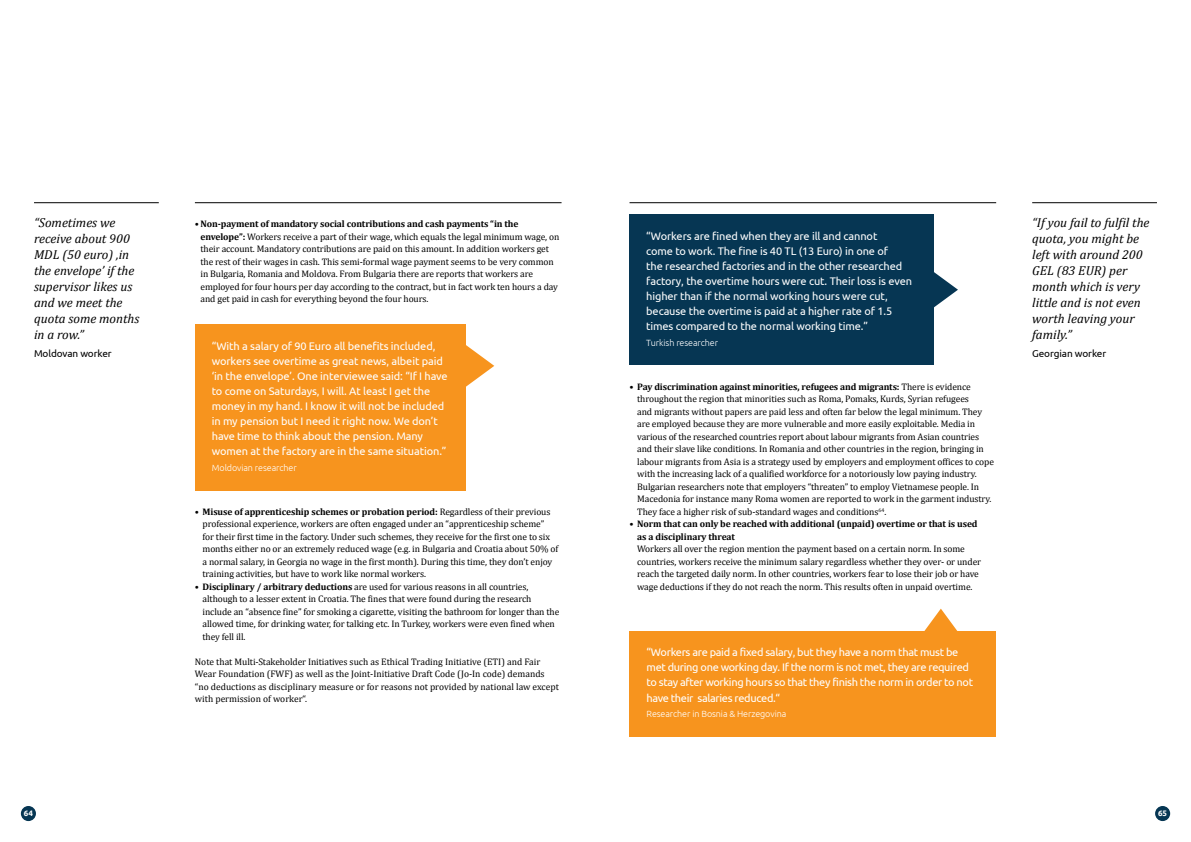
<style>
.page{position:relative;width:1191px;height:842px;background:#fff}
.page>*{position:absolute;margin:0;border:0;box-sizing:border-box;transform-origin:0 0}
.t1{font:italic 13px/16px "Cambria";color:#000}
.t2{font:11px/15px "Ubuntu";letter-spacing:-.01em;color:#fff}
.t3{font:11px/15px "Ubuntu";letter-spacing:-.03em;color:#fff}
.t4{font:10px "Ubuntu";color:#000}
.t5{font:9.5px/12.5px "Cambria";letter-spacing:-.01em;color:#000}
.t6{font:700 9.5px/12.5px "Cambria";letter-spacing:-.01em;color:#000}
.t7{font:300 9px "Ubuntu";letter-spacing:-.01em;color:#fff}
.t8{font:700 8px "Ubuntu";color:#fff}
.s1{font-weight:700}
.s2{font-weight:400}
</style>
<div class="page">
<div style="left:21px;top:806px;width:15px;height:15px;background:#063653;border-radius:50%"></div>
<div style="left:1155px;top:806px;width:15px;height:15px;background:#063653;border-radius:50%"></div>
<hr style="left:629px;top:202px;width:367px;height:1px;background:#000">
<hr style="left:1032px;top:202px;width:125px;height:1px;background:#000">
<hr style="left:34px;top:202px;width:125px;height:1px;background:#000">
<hr style="left:195px;top:202px;width:366px;height:1px;background:#000">
<svg style="left:924px;top:609px;width:34px;height:22px"></svg>
<svg style="left:934px;top:272px;width:24px;height:36px"></svg>
<div style="left:629px;top:631px;width:367px;height:105px;background:#f7941e"></div>
<div style="left:629px;top:215px;width:305px;height:150px;background:#063653"></div>
<svg style="left:466px;top:345px;width:28px;height:42px"></svg>
<div style="left:195px;top:324px;width:271px;height:167px;background:#f7941e"></div>
<h1 class="t1" style="left:34px;top:214px;width:107px">“Sometimes we receive about 900<br>MDL (50 euro) ‚in the envelope’ if the supervisor likes us and we meet the quota some months in a row.”</h1>
<p class="t4" style="left:34px;top:347px;width:79px">Moldovan worker</p>
<p class="t5" style="left:200px;top:218px;width:360px;text-indent:-6px">• <span class="s1">Non-payment of mandatory social contributions and cash payments “in the envelope”:</span> Workers receive a part of their wage, which equals the legal minimum wage, on their account. Mandatory contributions are paid on this amount. In addition workers get the rest of their wages in cash. This semi-formal wage payment seems to be very common in Bulgaria, Romania and Moldova. From Bulgaria there are reports that workers are employed for four hours per day according to the contract, but in fact work ten hours a day and get paid in cash for everything beyond the four hours.</p>
<p class="t2" style="left:212px;top:338px;width:237px">“With a salary of 90 Euro all benefits included, workers see overtime as great news, albeit paid ‘in the envelope’. One interviewee said: “I f I have to come on Saturdays, I will. At least I get the money in my hand. I know it will not be included in my pension but I need it right now. We don’t have time to think about the pension. Many women at the factory are in the same situation.”</p>
<p class="t7" style="left:212px;top:462px;width:86px">Moldovian researcher</p>
<p class="t5" style="left:202px;top:505px;width:357px;text-indent:-8px">• <span class="s1">Misuse of apprenticeship schemes or probation period:</span> Regardless of their previous professional experience, workers are often engaged under an “apprenticeship scheme”<br>for their first time in the factory. Under such schemes, they receive for the first one to six months either no or an extremely reduced wage (e.g. in Bulgaria and Croatia about 50% of a normal salary, in Georgia no wage in the first month). During this time, they don’t enjoy training activities, but have to work like normal workers.</p>
<p class="t5" style="left:202px;top:580px;width:358px;text-indent:-8px">• <span class="s1">Disciplinary / arbitrary deductions</span> are used for various reasons in all countries, although to a lesser extent in Croatia. The fines that were found during the research include an “absence fine” for smoking a cigarette, visiting the bathroom for longer than the allowed time, for drinking water, for talking etc. In Turkey, workers were even fined when they fell ill.</p>
<p class="t5" style="left:195px;top:655px;width:365px">Note that Multi-Stakeholder Initiatives such as Ethical Trading Initiative (ETI) and Fair Wear Foundation (FWF) as well as the Joint-Initiative Draft Code (Jo-In code) demands “no deductions as disciplinary measure or for reasons not provided by national law except with permission of worker“.</p>
<p class="t2" style="left:646px;top:228px;width:267px">“Workers are fined when they are ill and cannot<br>come to work. The fine is 40 TL (13 Euro) in one of<br>the researched factories and in the other researched factory, the overtime hours were cut. Their loss is even higher than if the normal working hours were cut, because the overtime is paid at a higher rate of 1.5 times compared to the normal working time.”</p>
<p class="t7" style="left:646px;top:338px;width:73px">Turkish researcher</p>
<p class="t5" style="left:637px;top:380px;width:358px;text-indent:-8px">• <span class="s1">Pay discrimination against minorities, refugees and migrants:</span> There is evidence throughout the region that minorities such as Roma, Pomaks, Kurds, Syrian refugees<br>and migrants without papers are paid less and often far below the legal minimum. They are employed because they are more vulnerable and more easily exploitable. Media in various of the researched countries report about labour migrants from Asian countries and their slave like conditions. In Romania and other countries in the region, bringing in labour migrants from Asia is a strategy used by employers and employment offices to cope with the increasing lack of a qualified workforce for a notoriously low paying industry.<br>Bulgarian researchers note that employers “threaten” to employ Vietnamese people. In Macedonia for instance many Roma women are reported to work in the garment industry.<br>They face a higher risk of sub-standard wages and conditions<sup>64</sup>.</p>
<p class="t6" style="left:637px;top:517px;width:342px;text-indent:-8px"><span class="s2">•</span> Norm that can only be reached with additional (unpaid) overtime or that is used as a disciplinary threat</p>
<p class="t5" style="left:637px;top:543px;width:345px">Workers all over the region mention the payment based on a certain norm. In some countries, workers receive the minimum salary regardless whether they over- or under reach the targeted daily norm. In other countries, workers fear to lose their job or have wage deductions if they do not reach the norm. This results often in unpaid overtime.</p>
<p class="t3" style="left:646px;top:645px;width:328px">“Workers are paid a fixed salary, but they have a norm that must be met during one working day. I f the norm is not met, they are required to stay after working hours so that they finish the norm in order to not have their salaries reduced.“</p>
<p class="t7" style="left:646px;top:709px;width:141px">Researcher in Bosnia &amp; Herzegovina</p>
<h1 class="t1" style="left:1032px;top:214px;width:119px">“If you fail to fulfil the quota, you might be left with around 200<br>GEL (83 EUR) per month which is very little and is not even worth leaving your family.”</h1>
<p class="t4" style="left:1032px;top:347px;width:76px">Georgian worker</p>
<p class="t8" style="left:24px;top:809px;width:11px">64</p>
<p class="t8" style="left:1158px;top:809px;width:11px">65</p>
</div>
